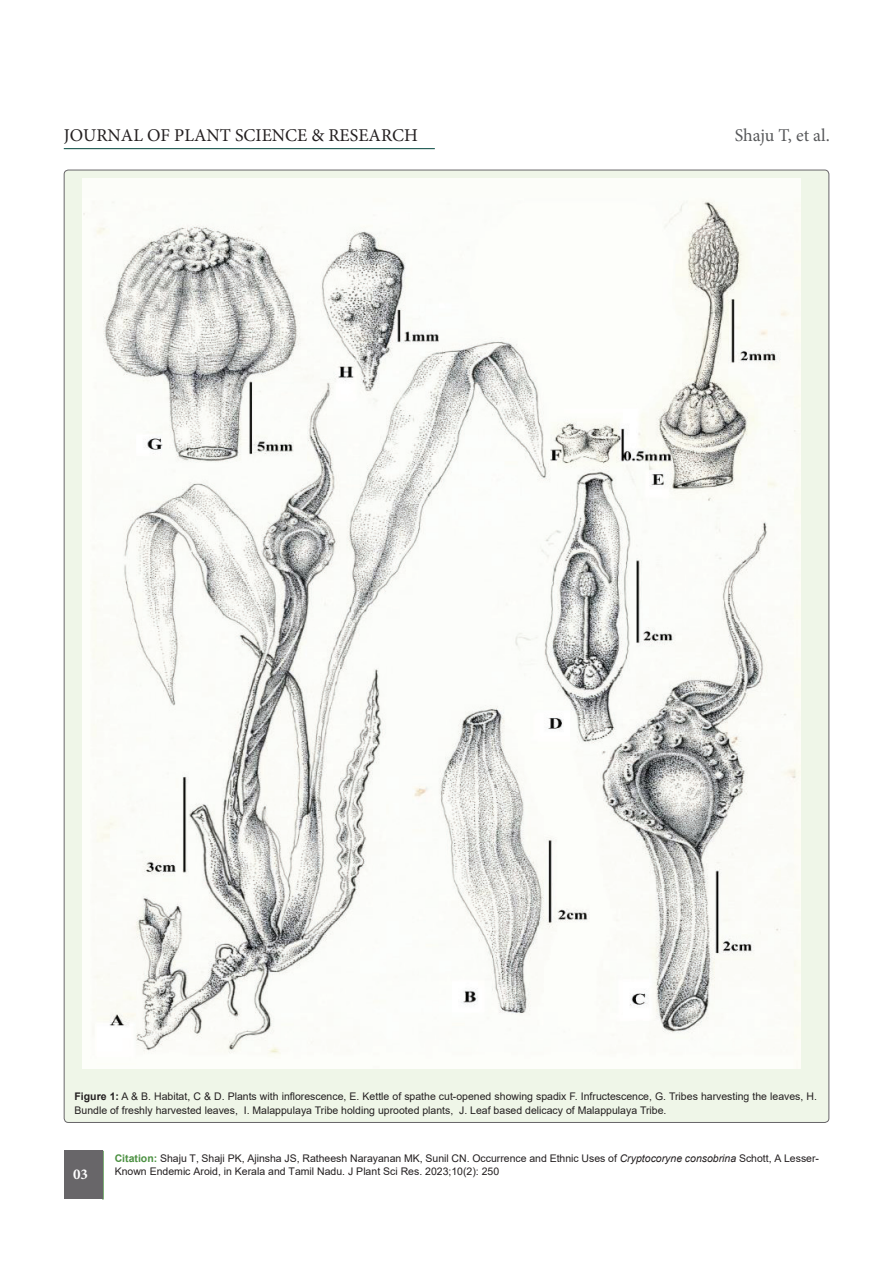
<style>
.page{position:relative;width:893px;height:1263px;background:#fff}
.page>*{position:absolute;margin:0;border:0;box-sizing:border-box;transform-origin:0 0}
.t1{font:18px "Minion Pro";color:#231f20}
.t2{font:18px "Minion Pro";letter-spacing:-.005em;color:#57585a}
.t3{font:700 15px "Minion Pro";color:#fff}
.t4{font:10.5px/13.5px "Arial";color:#231f20}
.s1{font-weight:700}
.s2{font-weight:700;color:#4b9041}
.s3{font-style:italic}
</style>
<div class="page">
<hr style="left:64px;top:148px;width:371px;height:1px;background:#00443c">
<hr style="left:102px;top:1151px;width:2px;height:48px;background:#4b9041">
<div style="left:64px;top:1151px;width:38px;height:48px;background:#686669"></div>
<div style="left:64px;top:170px;width:765px;height:952px;background:#eff6e8;border-radius:4px"></div>
<img style="left:83px;top:179px;width:717px;height:890px">
<h1 class="t1" style="left:64px;top:123px;width:46px">JOURNAL</h1>
<h1 class="t1" style="left:147px;top:123px;width:50px">OF PLANT</h1>
<h1 class="t1" style="left:235px;top:123px;width:20px">SCIENCE</h1>
<h1 class="t1" style="left:312px;top:123px;width:41px">&amp; RESEARCH</h1>
<h1 class="t2" style="left:735px;top:123px;width:96px">SHAJU T, ET AL.</h1>
<p class="t4" style="left:75px;top:1089px;width:744px"><span class="s1">Figure 1:</span> A &amp; B. Habitat, C &amp; D. Plants with inflorescence, E. Kettle of spathe cut-opened showing spadix F. Infructescence, G. Tribes harvesting the leaves, H.<br>Bundle of freshly harvested leaves, I. Malappulaya Tribe holding uprooted plants, J. Leaf based delicacy of Malappulaya Tribe.</p>
<h2 class="t3" style="left:73px;top:1164px;width:16px">03</h2>
<p class="t4" style="left:115px;top:1151px;width:706px"><span class="s2">Citation:</span> Shaju T, Shaji PK, Ajinsha JS, Ratheesh Narayanan MK, Sunil CN. Occurrence and Ethnic Uses of <span class="s3">Cryptocoryne consobrina</span> Schott, A Lesser-<br>Known Endemic Aroid, in Kerala and Tamil Nadu. J Plant Sci Res. 2023;10(2): 250</p>
</div>
